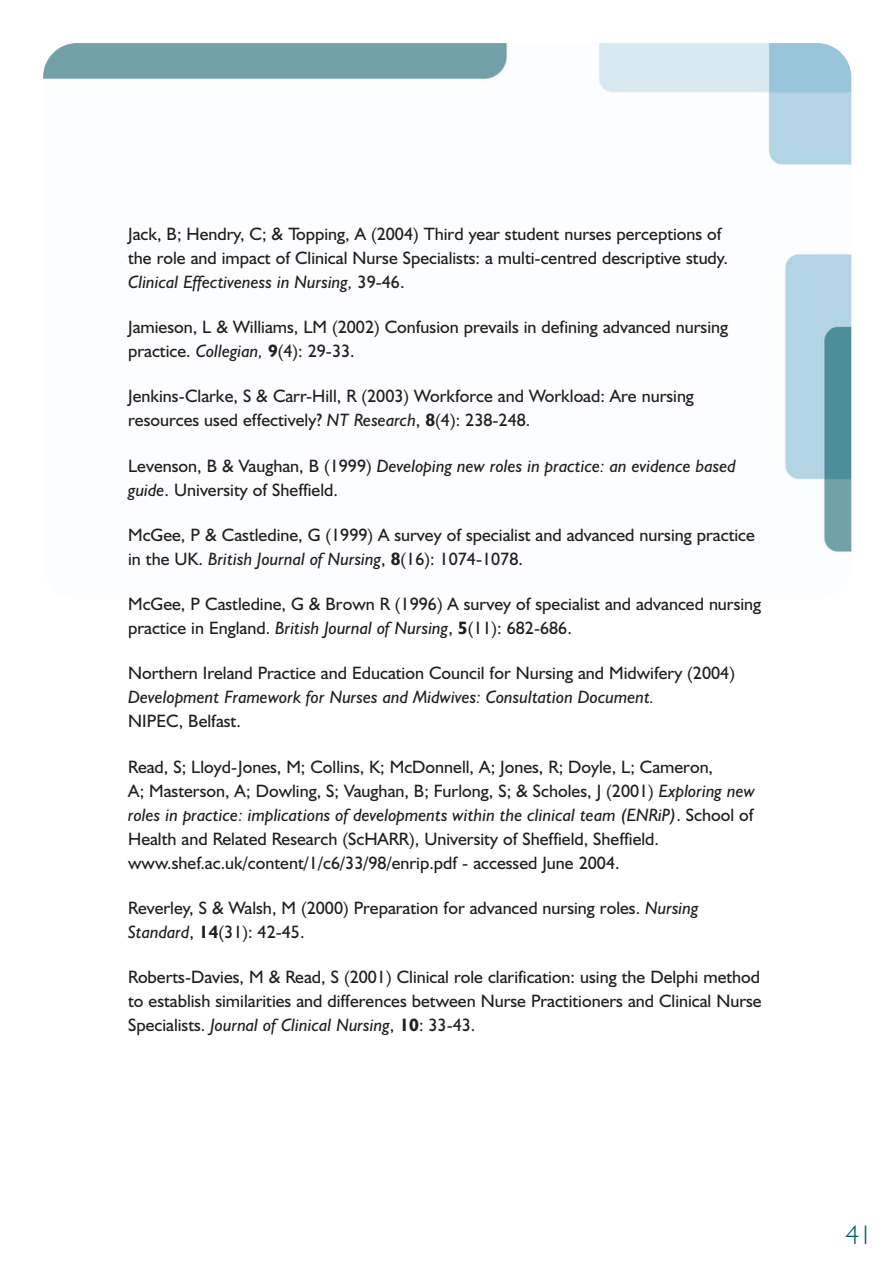
<style>
.page{position:relative;width:893px;height:1263px;background:#fff}
.page>*{position:absolute;margin:0;border:0;box-sizing:border-box;transform-origin:0 0}
.t1{font:300 27px "Humanist 521 BT";color:#006067}
.t2{font:18px/24px "Humanist 521 BT";color:#231f20}
.t3{font:italic 18px "Humanist 521 BT";color:#231f20}
.s1{font-style:italic}
.s2{font-weight:700}
</style>
<div class="page">
<svg style="left:43px;top:43px;width:809px;height:509px"></svg>
<p class="t2" style="left:128px;top:224px;width:601px">Jack, B; Hendry, C; &amp; Topping, A (2004) Third year student nurses perceptions of the role and impact of Clinical Nurse Specialists: a multi-centred descriptive study.<br><span class="s1">Clinical Effectiveness in Nursing,</span> 39-46.</p>
<p class="t2" style="left:128px;top:317px;width:601px">Jamieson, L &amp; Williams, LM (2002) Confusion prevails in defining advanced nursing practice. <span class="s1">Collegian,</span> <span class="s2">9</span>(4): 29-33.</p>
<p class="t2" style="left:128px;top:386px;width:567px">Jenkins-Clarke, S &amp; Carr-Hill, R (2003) Workforce and Workload: Are nursing resources used effectively? <span class="s1">NT Research</span>, <span class="s2">8</span>(4): 238-248.</p>
<p class="t2" style="left:128px;top:455px;width:609px">Levenson, B &amp; Vaughan, B (1999) <span class="s1">Developing new roles in practice: an evidence based guide</span>. University of Sheffield.</p>
<p class="t2" style="left:128px;top:525px;width:628px">McGee, P &amp; Castledine, G (1999) A survey of specialist and advanced nursing practice in the UK. <span class="s1">British Journal of Nursing</span>, <span class="s2">8</span>(16): 1074-1078.</p>
<p class="t2" style="left:128px;top:594px;width:634px">McGee, P Castledine, G &amp; Brown R (1996) A survey of specialist and advanced nursing practice in England. <span class="s1">British Journal of Nursing</span>, <span class="s2">5</span>(11): 682-686.</p>
<p class="t2" style="left:128px;top:663px;width:608px">Northern Ireland Practice and Education Council for Nursing and Midwifery (2004)</p>
<p class="t3" style="left:128px;top:691px;width:528px">Development Framework for Nurses and Midwives: Consultation Document.</p>
<p class="t2" style="left:128px;top:711px;width:114px">NIPEC, Belfast.</p>
<p class="t2" style="left:128px;top:756px;width:628px">Read, S; Lloyd-Jones, M; Collins, K; McDonnell, A; Jones, R; Doyle, L; Cameron,<br>A; Masterson, A; Dowling, S; Vaughan, B; Furlong, S; &amp; Scholes, J (2001) <span class="s1">Exploring new roles in practice: implications of developments within the clinical team (ENRiP)</span>. School of Health and Related Research (ScHARR), University of Sheffield, Sheffield. www.shef.ac.uk/content/1/c6/33/98/enrip.pdf - accessed June 2004.</p>
<p class="t2" style="left:128px;top:898px;width:572px">Reverley, S &amp; Walsh, M (2000) Preparation for advanced nursing roles. <span class="s1">Nursing<br>Standard</span>, <span class="s2">14</span>(31): 42-45.</p>
<p class="t2" style="left:128px;top:967px;width:635px;text-align:justify">Roberts-Davies, M &amp; Read, S (2001) Clinical role clarification: using the Delphi method to establish similarities and differences between Nurse Practitioners and Clinical Nurse Specialists. <span class="s1">Journal of Clinical Nursing</span>, <span class="s2">10</span>: 33-43.</p>
<h1 class="t1" style="left:845px;top:1225px;width:29px">41</h1>
</div>
